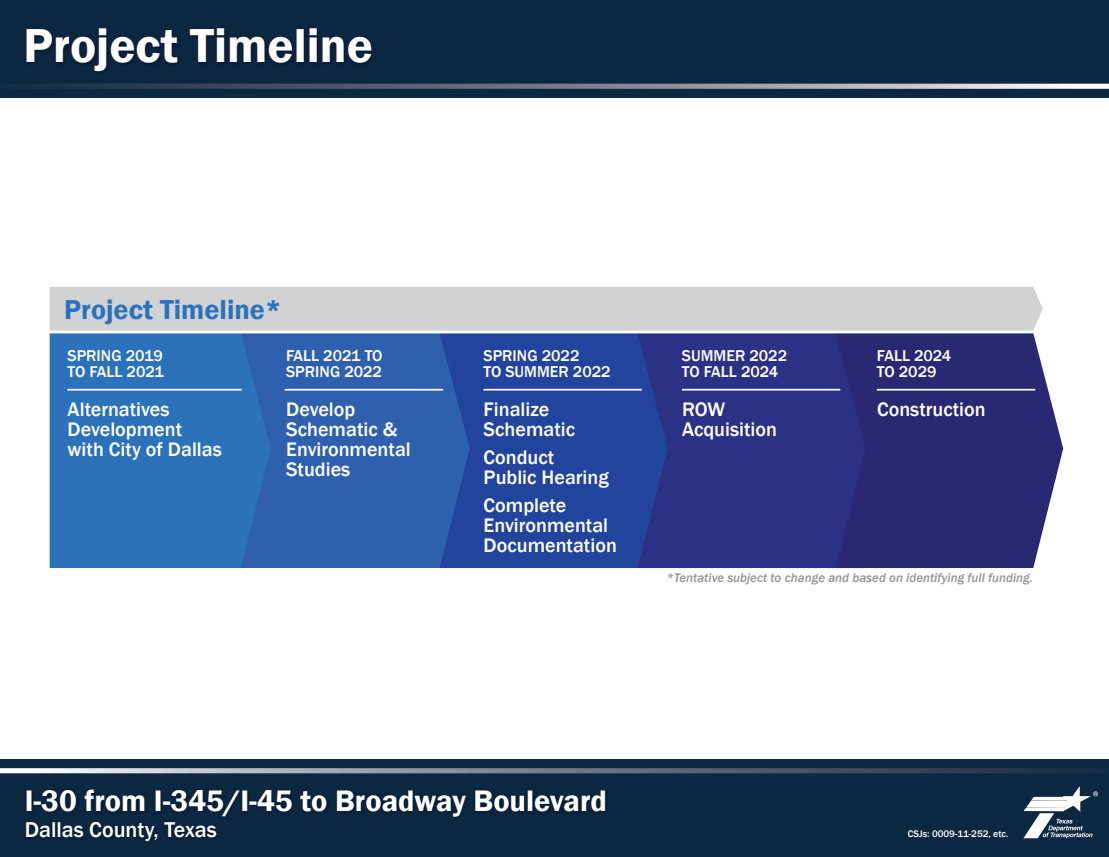
<style>
.page{position:relative;width:1109px;height:857px;background:#fff}
.page>*{position:absolute;margin:0;border:0;box-sizing:border-box;transform-origin:0 0}
.t1{font:600 49px "Franklin Gothic";color:#fff}
.t2{font:600 30.45px "Franklin Gothic";color:#fff}
.t3{font:600 28.14px "Franklin Gothic";color:#2b72ba}
.t4{font:500 22.05px "Franklin Gothic";color:#fff}
.t5{font:500 20.12px/20.1px "Franklin Gothic";color:#fff}
.t6{font:500 16.1px/16.1px "Franklin Gothic";color:#fff}
.t7{font:italic 500 12.98px "Franklin Gothic";color:#939598}
.t8{font:500 9.8px "Franklin Gothic";color:#fff}
</style>
<div class="page">
<div style="left:0;top:0;width:1109px;height:98px;background:#0c2740"></div>
<svg style="left:20px;top:84px;width:1089px;height:5px;background:#7b8291"></svg>
<div style="left:0;top:760px;width:1109px;height:97px;background:#0c2740"></div>
<svg style="left:0;top:768px;width:1090px;height:5px;background:#7c8291"></svg>
<svg style="left:1023px;top:786px;width:75px;height:52px"></svg>
<div style="left:50px;top:287px;width:993px;height:42px;background:#d1d2d4"></div>
<svg style="left:49px;top:329px;width:1015px;height:239px;background:#31509c"></svg>
<hr style="left:67px;top:389px;width:175px;height:1px;background:#fff">
<hr style="left:285px;top:389px;width:158px;height:1px;background:#fff">
<hr style="left:483px;top:389px;width:159px;height:1px;background:#fff">
<hr style="left:682px;top:389px;width:158px;height:1px;background:#fff">
<hr style="left:877px;top:389px;width:158px;height:1px;background:#fff">
<h1 class="t1" style="left:23px;top:16px;width:351px">Project Timeline</h1>
<h3 class="t3" style="left:64px;top:292px;width:219px">Project Timeline*</h3>
<p class="t6" style="left:67px;top:348px;width:98px">SPRING 2019<br>TO FALL 2021</p>
<p class="t5" style="left:68px;top:399px;width:156px">Alternatives<br>Development with City of Dallas</p>
<p class="t6" style="left:286px;top:348px;width:98px">FALL 2021 TO<br>SPRING 2022</p>
<p class="t5" style="left:286px;top:399px;width:126px">Develop<br>Schematic &amp;<br>Environmental<br>Studies</p>
<p class="t6" style="left:483px;top:348px;width:129px">SPRING 2022<br>TO SUMMER 2022</p>
<p class="t5" style="left:484px;top:399px;width:93px">Finalize<br>Schematic</p>
<p class="t5" style="left:484px;top:447px;width:127px">Conduct<br>Public Hearing</p>
<p class="t5" style="left:484px;top:495px;width:135px">Complete<br>Environmental<br>Documentation</p>
<p class="t6" style="left:682px;top:348px;width:107px">SUMMER 2022<br>TO FALL 2024</p>
<p class="t5" style="left:682px;top:399px;width:97px">ROW<br>Acquisition</p>
<p class="t6" style="left:877px;top:348px;width:76px">FALL 2024<br>TO 2029</p>
<p class="t5" style="left:877px;top:399px;width:110px">Construction</p>
<p class="t7" style="left:666px;top:570px;width:368px">*Tentative subject to change and based on identifying full funding.</p>
<h2 class="t2" style="left:25px;top:782px;width:584px">I-30 from I-345/I-45 to Broadway Boulevard</h2>
<p class="t4" style="left:25px;top:816px;width:194px">Dallas County, Texas</p>
<p class="t8" style="left:908px;top:827px;width:102px">CSJs: 0009-11-252, etc.</p>
</div>
